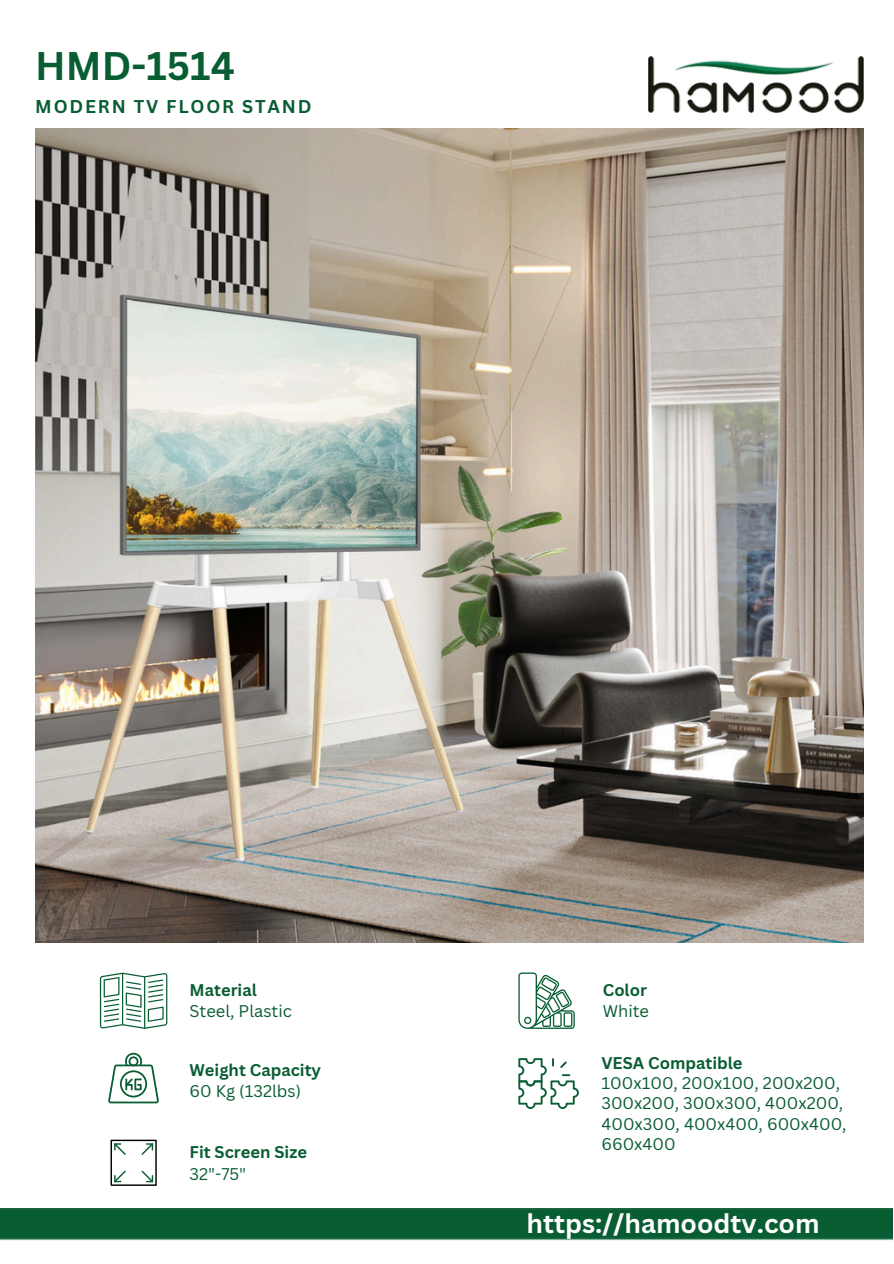
<style>
.page{position:relative;width:894px;height:1264px;background:#fff}
.page>*{position:absolute;margin:0;border:0;box-sizing:border-box;transform-origin:0 0}
.t1{font:700 38.85px "Canva Sans";color:#095d33}
.t2{font:700 26.25px "Canva Sans";color:#fff}
.t3{font:700 18px "Canva Sans";letter-spacing:.1em;color:#095d33}
.t4{font:16.5px/20.2px "Canva Sans";color:#095d33}
.t5{font:700 16.5px "Canva Sans";color:#095d33}
</style>
<div class="page">
<img style="left:648px;top:56px;width:215px;height:56px">
<img style="left:0;top:1208px;width:892px;height:32px">
<svg style="left:100px;top:972px;width:67px;height:56px"></svg>
<svg style="left:518px;top:972px;width:56px;height:56px"></svg>
<div style="left:110px;top:1139px;width:47px;height:46px;border:1px solid #000"></div>
<svg style="left:114px;top:1143px;width:12px;height:11px"></svg>
<svg style="left:141px;top:1170px;width:12px;height:12px"></svg>
<svg style="left:141px;top:1143px;width:12px;height:11px"></svg>
<svg style="left:114px;top:1170px;width:12px;height:12px"></svg>
<svg style="left:108px;top:1052px;width:51px;height:51px"></svg>
<svg style="left:518px;top:1058px;width:60px;height:50px"></svg>
<img style="left:35px;top:128px;width:828px;height:814px">
<h2 class="t1" style="left:35px;top:38px;width:201px">HMD-1514</h2>
<h2 class="t3" style="left:35px;top:93px;width:277px">MODERN TV FLOOR STAND</h2>
<p class="t5" style="left:189px;top:978px;width:69px">Material</p>
<p class="t4" style="left:189px;top:1000px;width:104px">Steel, Plastic</p>
<p class="t5" style="left:189px;top:1057px;width:133px">Weight Capacity</p>
<p class="t4" style="left:189px;top:1080px;width:113px">60 Kg (132lbs)</p>
<p class="t5" style="left:189px;top:1140px;width:119px">Fit Screen Size</p>
<p class="t4" style="left:189px;top:1163px;width:58px">32"-75"</p>
<p class="t5" style="left:602px;top:978px;width:46px">Color</p>
<p class="t4" style="left:602px;top:1000px;width:48px">White</p>
<p class="t5" style="left:601px;top:1051px;width:143px">VESA Compatible</p>
<p class="t4" style="left:601px;top:1072px;width:247px">100x100, 200x100, 200x200,<br>300x200, 300x300, 400x200,<br>400x300, 400x400, 600x400,<br>660x400</p>
<p class="t2" style="left:526px;top:1204px;width:294px">https://hamoodtv.com</p>
</div>
